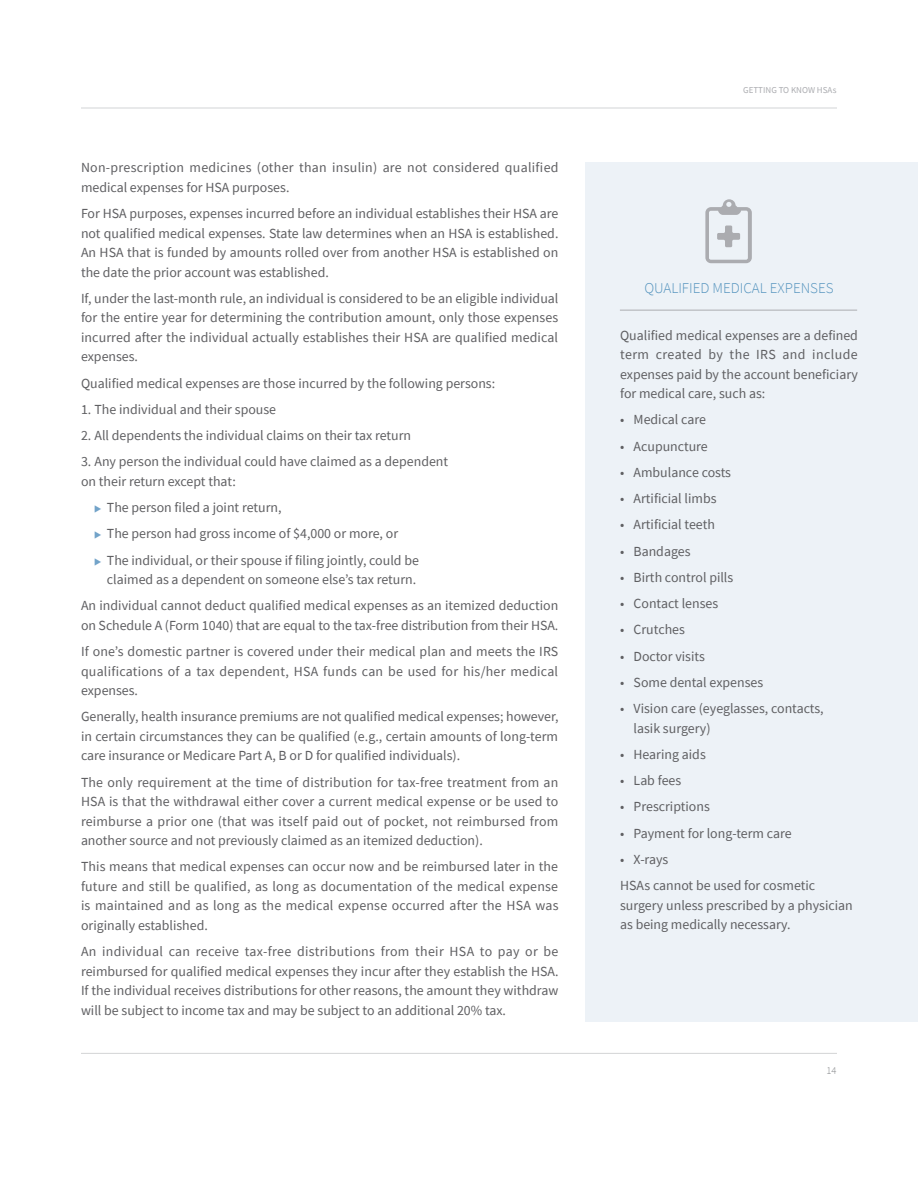
<style>
.page{position:relative;width:918px;height:1188px;background:#fff}
.page>*{position:absolute;margin:0;border:0;box-sizing:border-box;transform-origin:0 0}
.Body_Copy{font:300 15px "Source Sans Pro";color:#5292bd}
.Body_Copy-2{font:13.8px/19.5px "Source Sans Pro";color:#5f5f62;text-align:justify}
.Body_Copy-3{font:13.8px/19.5px "Source Sans Pro";letter-spacing:.02em;color:#5f5f62}
.t1{font:300 10.5px "Source Sans Pro";color:#848689}
.t2{font:9px "Source Sans Pro";color:#abacb0}
.s1{font-size:9px;color:#72a3c9}
</style>
<div class="page">
<hr style="left:81px;top:1053px;width:756px;height:1px;background:#d3d4d6">
<hr style="left:81px;top:108px;width:756px;height:1px;background:#d3d4d6">
<div style="left:585px;top:162px;width:333px;height:860px;background:#edf2f7"></div>
<hr style="left:620px;top:310px;width:237px;height:1px;background:#abacb0">
<svg style="left:705px;top:199px;width:47px;height:64px"></svg>
<p class="Body_Copy-3" style="left:81px;top:158px;width:479px">Non-prescription medicines (other than insulin) are not considered qualified medical expenses for HSA purposes.</p>
<p class="Body_Copy-2" style="left:81px;top:204px;width:479px">For HSA purposes, expenses incurred before an individual establishes their HSA are not qualified medical expenses. State law determines when an HSA is established.<br>An HSA that is funded by amounts rolled over from another HSA is established on the date the prior account was established.</p>
<p class="Body_Copy-2" style="left:81px;top:288px;width:479px">If, under the last-month rule, an individual is considered to be an eligible individual for the entire year for determining the contribution amount, only those expenses incurred after the individual actually establishes their HSA are qualified medical expenses.</p>
<p class="Body_Copy-2" style="left:81px;top:373px;width:416px">Qualified medical expenses are those incurred by the following persons:</p>
<p class="Body_Copy-2" style="left:81px;top:399px;width:197px">1. The individual and their spouse</p>
<p class="Body_Copy-2" style="left:81px;top:426px;width:332px">2. All dependents the individual claims on their tax return</p>
<p class="Body_Copy-2" style="left:81px;top:452px;width:369px">3. Any person the individual could have claimed as a dependent on their return except that:</p>
<p class="Body_Copy-2" style="left:94px;top:498px;width:189px"><span class="s1">▶</span> The person filed a joint return,</p>
<p class="Body_Copy-2" style="left:94px;top:524px;width:305px"><span class="s1">▶</span> The person had gross income of $4,000 or more, or</p>
<p class="Body_Copy-2" style="left:94px;top:550px;width:326px;text-align:right"><span class="s1">▶</span> The individual, or their spouse if filing jointly, could be claimed as a dependent on someone else’s tax return.</p>
<p class="Body_Copy-2" style="left:81px;top:596px;width:479px">An individual cannot deduct qualified medical expenses as an itemized deduction on Schedule A (Form 1040) that are equal to the tax-free distribution from their HSA.</p>
<p class="Body_Copy-2" style="left:81px;top:642px;width:479px">If one’s domestic partner is covered under their medical plan and meets the IRS qualifications of a tax dependent, HSA funds can be used for his/her medical expenses.</p>
<p class="Body_Copy-2" style="left:81px;top:707px;width:479px">Generally, health insurance premiums are not qualified medical expenses; however, in certain circumstances they can be qualified (e.g., certain amounts of long-term care insurance or Medicare Part A, B or D for qualified individuals).</p>
<p class="Body_Copy-2" style="left:81px;top:772px;width:479px">The only requirement at the time of distribution for tax-free treatment from an HSA is that the withdrawal either cover a current medical expense or be used to reimburse a prior one (that was itself paid out of pocket, not reimbursed from another source and not previously claimed as an itemized deduction).</p>
<p class="Body_Copy-2" style="left:81px;top:857px;width:479px">This means that medical expenses can occur now and be reimbursed later in the future and still be qualified, as long as documentation of the medical expense is maintained and as long as the medical expense occurred after the HSA was originally established.</p>
<p class="Body_Copy-2" style="left:81px;top:942px;width:479px">An individual can receive tax-free distributions from their HSA to pay or be reimbursed for qualified medical expenses they incur after they establish the HSA.<br>If the individual receives distributions for other reasons, the amount they withdraw will be subject to income tax and may be subject to an additional 20% tax.</p>
<p class="t2" style="left:743px;top:85px;width:95px">GETTING TO KNOW HSAs</p>
<p class="Body_Copy" style="left:644px;top:279px;width:191px">QUALIFIED MEDICAL EXPENSES</p>
<p class="Body_Copy-2" style="left:620px;top:325px;width:239px">Qualified medical expenses are a defined term created by the IRS and include expenses paid by the account beneficiary for medical care, such as:</p>
<p class="Body_Copy-2" style="left:620px;top:410px;width:87px">• Medical care</p>
<p class="Body_Copy-2" style="left:620px;top:436px;width:89px">• Acupuncture</p>
<p class="Body_Copy-2" style="left:620px;top:462px;width:113px">• Ambulance costs</p>
<p class="Body_Copy-2" style="left:620px;top:489px;width:98px">• Artificial limbs</p>
<p class="Body_Copy-2" style="left:620px;top:515px;width:96px">• Artificial teeth</p>
<p class="Body_Copy-2" style="left:620px;top:541px;width:72px">• Bandages</p>
<p class="Body_Copy-2" style="left:620px;top:567px;width:115px">• Birth control pills</p>
<p class="Body_Copy-2" style="left:620px;top:594px;width:100px">• Contact lenses</p>
<p class="Body_Copy-2" style="left:620px;top:620px;width:66px">• Crutches</p>
<p class="Body_Copy-2" style="left:620px;top:646px;width:86px">• Doctor visits</p>
<p class="Body_Copy-2" style="left:620px;top:672px;width:145px">• Some dental expenses</p>
<p class="Body_Copy-2" style="left:634px;top:699px;width:192px;text-indent:-14px">• Vision care (eyeglasses, contacts, lasik surgery)</p>
<p class="Body_Copy-2" style="left:620px;top:744px;width:87px">• Hearing aids</p>
<p class="Body_Copy-2" style="left:620px;top:771px;width:63px">• Lab fees</p>
<p class="Body_Copy-2" style="left:620px;top:797px;width:91px">• Prescriptions</p>
<p class="Body_Copy-2" style="left:620px;top:823px;width:173px">• Payment for long-term care</p>
<p class="Body_Copy-2" style="left:620px;top:849px;width:50px">• X-rays</p>
<p class="Body_Copy-2" style="left:620px;top:876px;width:234px;text-align:left">HSAs cannot be used for cosmetic surgery unless prescribed by a physician as being medically necessary.</p>
<p class="t1" style="left:827px;top:1064px;width:11px">14</p>
</div>
